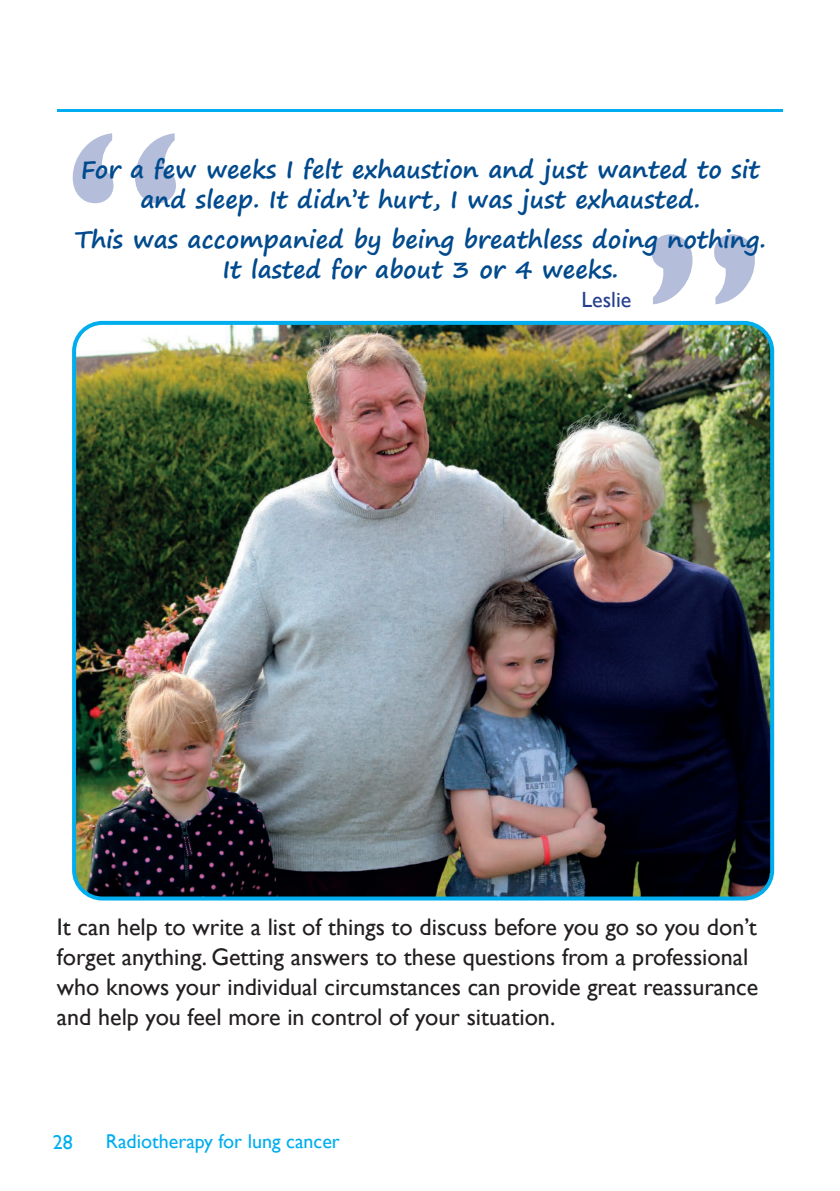
<style>
.page{position:relative;width:840px;height:1191px;background:#fff}
.page>*{position:absolute;margin:0;border:0;box-sizing:border-box;transform-origin:0 0}
.t1{font:24px/30px "Gill Sans";color:#231f20}
.t2{font:700 24px/30px "Segoe Print";color:#004a8d;text-align:center}
.t3{font:22px "Gill Sans";color:#253f8e}
.t4{font:20px "Gill Sans";color:#00aeef}
</style>
<div class="page">
<hr style="left:58px;top:110px;width:724px;height:2px;background:#00aeef">
<svg style="left:73px;top:133px;width:103px;height:70px"></svg>
<svg style="left:651px;top:234px;width:103px;height:70px"></svg>
<img style="left:72px;top:321px;width:701px;height:579px">
<p class="t2" style="left:81px;top:154px;width:680px">For a few weeks I felt exhaustion and just wanted to sit and sleep. It didn’t hurt, I was just exhausted.</p>
<p class="t2" style="left:75px;top:224px;width:691px">This was accompanied by being breathless doing nothing.<br>It lasted for about 3 or 4 weeks.</p>
<p class="t3" style="left:581px;top:287px;width:51px">Leslie</p>
<p class="t1" style="left:57px;top:912px;width:702px">It can help to write a list of things to discuss before you go so you don’t forget anything. Getting answers to these questions from a professional who knows your individual circumstances can provide great reassurance and help you feel more in control of your situation.</p>
<p class="t4" style="left:53px;top:1130px;width:21px">28</p>
<p class="t4" style="left:106px;top:1130px;width:235px">Radiotherapy for lung cancer</p>
</div>
